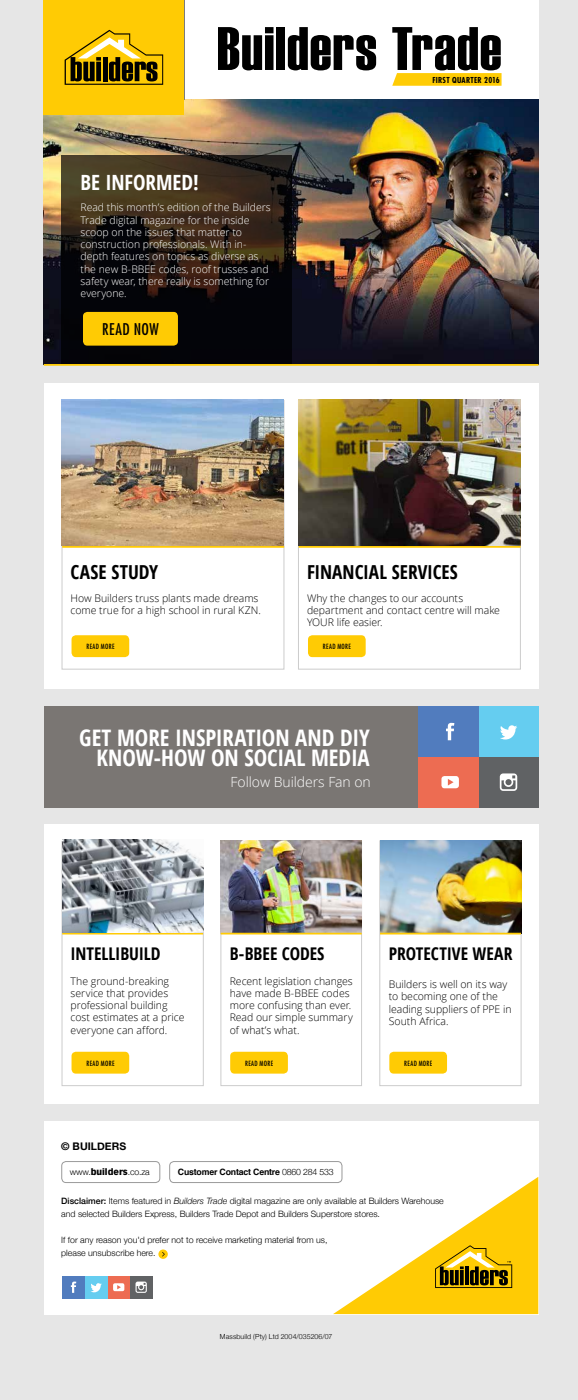
<style>
.page{position:relative;width:578px;height:1400px;background:#e6e6e6}
.page>*{position:absolute;margin:0;border:0;box-sizing:border-box;transform-origin:0 0}
.t1{font:61.25px "Haettenschweiler";letter-spacing:.015em;color:#000}
.t2{font:700 condensed 22.75px/20.2px "Open Sans";color:#fff;text-align:right}
.t3{font:700 condensed 21px "Open Sans";color:#fff}
.t4{font:700 condensed 19.25px "Open Sans";color:#000}
.t5{font:700 condensed 17.5px "Open Sans";color:#000}
.t6{font:condensed 15.75px "Futura Std";letter-spacing:.03em;color:#000}
.t7{font:300 14px "Open Sans";letter-spacing:-.005em;color:#fff}
.t8{font:300 10.5px/12.2px "Open Sans";letter-spacing:-.005em;color:#000}
.t9{font:300 10.5px/12.2px "Open Sans";letter-spacing:-.005em;color:#fff}
.t10{font:700 10.5px "Helvetica Neue";color:#000}
.t11{font:300 8.75px/13.1px "Helvetica Neue";color:#000}
.t12{font:700 8.75px "Helvetica";letter-spacing:-.02em;color:#000}
.t13{font:700 condensed 7.96px "Futura Std";letter-spacing:.025em;color:#000}
.t14{font:condensed 7px "Futura Std";letter-spacing:.045em;color:#000}
.t15{font:300 7px "Helvetica Neue";letter-spacing:.015em;color:#000}
.s1{font-family:"Vectora LH";font-weight:900}
.s2{font-family:"Helvetica Neue";font-weight:300}
.s3{font-weight:500}
.s4{font-style:italic}
</style>
<div class="page">
<div style="left:44px;top:0;width:494px;height:100px;background:#fff"></div>
<img style="left:44px;top:100px;width:494px;height:264px">
<hr style="left:184px;top:0;width:1px;height:100px;background:#000">
<div style="left:44px;top:0;width:140px;height:115px;background:#ffcb04"></div>
<svg style="left:65px;top:30px;width:98px;height:55px"></svg>
<svg style="left:62px;top:156px;width:229px;height:208px;background:#201812"></svg>
<hr style="left:44px;top:364px;width:494px;height:2px;background:#ffcb04">
<div style="left:44px;top:383px;width:494px;height:306px;background:#fff"></div>
<div style="left:62px;top:400px;width:222px;height:269px;background:#fff;border:1px solid #ccc"></div>
<div style="left:71px;top:635px;width:58px;height:22px;background:#ffcb04;border-radius:4px"></div>
<hr style="left:62px;top:546px;width:222px;height:2px;background:#ffcb04">
<img style="left:62px;top:400px;width:221px;height:146px">
<div style="left:44px;top:824px;width:494px;height:280px;background:#fff"></div>
<div style="left:62px;top:841px;width:141px;height:245px;background:#fff;border:1px solid #ccc"></div>
<div style="left:220px;top:841px;width:141px;height:245px;background:#fff;border:1px solid #ccc"></div>
<div style="left:379px;top:841px;width:142px;height:245px;background:#fff;border:1px solid #ccc"></div>
<div style="left:71px;top:1052px;width:58px;height:22px;background:#ffcb04;border-radius:4px"></div>
<div style="left:230px;top:1052px;width:58px;height:22px;background:#ffcb04;border-radius:4px"></div>
<div style="left:389px;top:1052px;width:58px;height:22px;background:#ffcb04;border-radius:4px"></div>
<img style="left:220px;top:841px;width:141px;height:92px">
<img style="left:380px;top:841px;width:141px;height:92px">
<hr style="left:62px;top:933px;width:141px;height:1px;background:#ffcb04">
<hr style="left:220px;top:933px;width:141px;height:1px;background:#ffcb04">
<hr style="left:380px;top:933px;width:141px;height:1px;background:#ffcb04">
<div style="left:83px;top:312px;width:95px;height:34px;background:#ffcb04;border-radius:4px"></div>
<div style="left:44px;top:1121px;width:494px;height:193px;background:#fff"></div>
<svg style="left:158px;top:1249px;width:10px;height:10px"></svg>
<svg style="left:162px;top:1252px;width:3px;height:4px"></svg>
<svg style="left:333px;top:1177px;width:205px;height:137px"></svg>
<div style="left:62px;top:1276px;width:23px;height:22px;background:#517cbe"></div>
<svg style="left:71px;top:1282px;width:5px;height:11px"></svg>
<div style="left:107px;top:1276px;width:23px;height:22px;background:#ed6c52"></div>
<svg style="left:113px;top:1283px;width:11px;height:8px"></svg>
<div style="left:85px;top:1276px;width:22px;height:22px;background:#65cdf0"></div>
<svg style="left:91px;top:1283px;width:11px;height:9px"></svg>
<div style="left:130px;top:1276px;width:22px;height:22px;background:#606264"></div>
<svg style="left:135px;top:1282px;width:12px;height:11px"></svg>
<div style="left:61px;top:1161px;width:99px;height:22px;border:1px solid #999;border-radius:4px"></div>
<div style="left:169px;top:1161px;width:173px;height:22px;border:1px solid #999;border-radius:4px"></div>
<svg style="left:392px;top:73px;width:109px;height:13px"></svg>
<div style="left:44px;top:706px;width:494px;height:102px;background:#7a7673"></div>
<div style="left:478px;top:706px;width:60px;height:51px;background:#65cdf0"></div>
<div style="left:418px;top:706px;width:60px;height:51px;background:#517cbe"></div>
<div style="left:478px;top:757px;width:60px;height:51px;background:#606264"></div>
<div style="left:418px;top:757px;width:60px;height:51px;background:#ed6c52"></div>
<svg style="left:446px;top:723px;width:8px;height:17px"></svg>
<svg style="left:441px;top:776px;width:18px;height:12px"></svg>
<svg style="left:500px;top:725px;width:17px;height:15px"></svg>
<svg style="left:499px;top:773px;width:18px;height:18px"></svg>
<img style="left:62px;top:840px;width:141px;height:93px">
<div style="left:298px;top:400px;width:222px;height:269px;background:#fff;border:1px solid #ccc"></div>
<div style="left:308px;top:635px;width:57px;height:22px;background:#ffcb04;border-radius:4px"></div>
<hr style="left:298px;top:546px;width:222px;height:2px;background:#ffcb04">
<img style="left:298px;top:400px;width:222px;height:146px">
<h1 class="t1" style="left:217px;top:7px;width:286px">Builders Trade</h1>
<h3 class="t3" style="left:81px;top:170px;width:120px">BE INFORMED!</h3>
<p class="t9" style="left:81px;top:202px;width:192px">Read this month’s edition of the Builders Trade digital magazine for the inside scoop on the issues that matter to construction professionals. With in&shy;depth features on topics as diverse as the new B-BBEE codes, roof trusses and safety wear, there really is something for everyone.</p>
<h3 class="t6" style="left:102px;top:320px;width:58px">READ NOW</h3>
<p class="t13" style="left:432px;top:75px;width:69px">FIRST QUARTER 2016</p>
<h3 class="t4" style="left:70px;top:561px;width:89px">CASE STUDY</h3>
<p class="t8" style="left:70px;top:592px;width:192px">How Builders truss plants made dreams come true for a high school in rural KZN.</p>
<p class="t14" style="left:86px;top:642px;width:29px">READ MORE</p>
<h3 class="t4" style="left:307px;top:561px;width:152px">FINANCIAL SERVICES</h3>
<p class="t8" style="left:307px;top:592px;width:194px">Why the changes to our accounts department and contact centre will make<br>YOUR life easier.</p>
<p class="t14" style="left:323px;top:642px;width:29px">READ MORE</p>
<h2 class="t2" style="left:79px;top:728px;width:292px">GET MORE INSPIRATION AND DIY<br>KNOW-HOW ON SOCIAL MEDIA</h2>
<h3 class="t7" style="left:230px;top:774px;width:142px">Follow Builders Fan on</h3>
<h3 class="t5" style="left:70px;top:944px;width:91px">INTELLIBUILD</h3>
<p class="t8" style="left:70px;top:975px;width:115px">The ground-breaking service that provides professional building cost estimates at a price everyone can afford.</p>
<h3 class="t5" style="left:230px;top:944px;width:96px">B-BBEE CODES</h3>
<p class="t8" style="left:230px;top:975px;width:124px">Recent legislation changes have made B-BBEE codes more confusing than ever.<br>Read our simple summary of what’s what.</p>
<h3 class="t5" style="left:388px;top:944px;width:125px">PROTECTIVE WEAR</h3>
<p class="t8" style="left:388px;top:978px;width:124px">Builders is well on its way to becoming one of the leading suppliers of PPE in<br>South Africa.</p>
<p class="t14" style="left:86px;top:1059px;width:29px">READ MORE</p>
<p class="t14" style="left:245px;top:1059px;width:29px">READ MORE</p>
<p class="t14" style="left:404px;top:1059px;width:29px">READ MORE</p>
<p class="t10" style="left:61px;top:1138px;width:66px">© BUILDERS</p>
<p class="t11" style="left:70px;top:1165px;width:81px">www.<span class="s1">builders</span>.co.za</p>
<p class="t12" style="left:178px;top:1165px;width:157px">Customer Contact Centre <span class="s2">0860 284 533</span></p>
<p class="t11" style="left:61px;top:1194px;width:384px"><span class="s3">Disclaimer:</span> Items featured in <span class="s4">Builders Trade</span> digital magazine are only available at Builders Warehouse and selected Builders Express, Builders Trade Depot and Builders Superstore stores.</p>
<p class="t11" style="left:61px;top:1233px;width:267px">If for any reason you'd prefer not to receive marketing material from us, please unsubscribe here.</p>
<p class="t15" style="left:220px;top:1330px;width:114px">Massbuild (Pty) Ltd 2004/035206/07</p>
</div>
